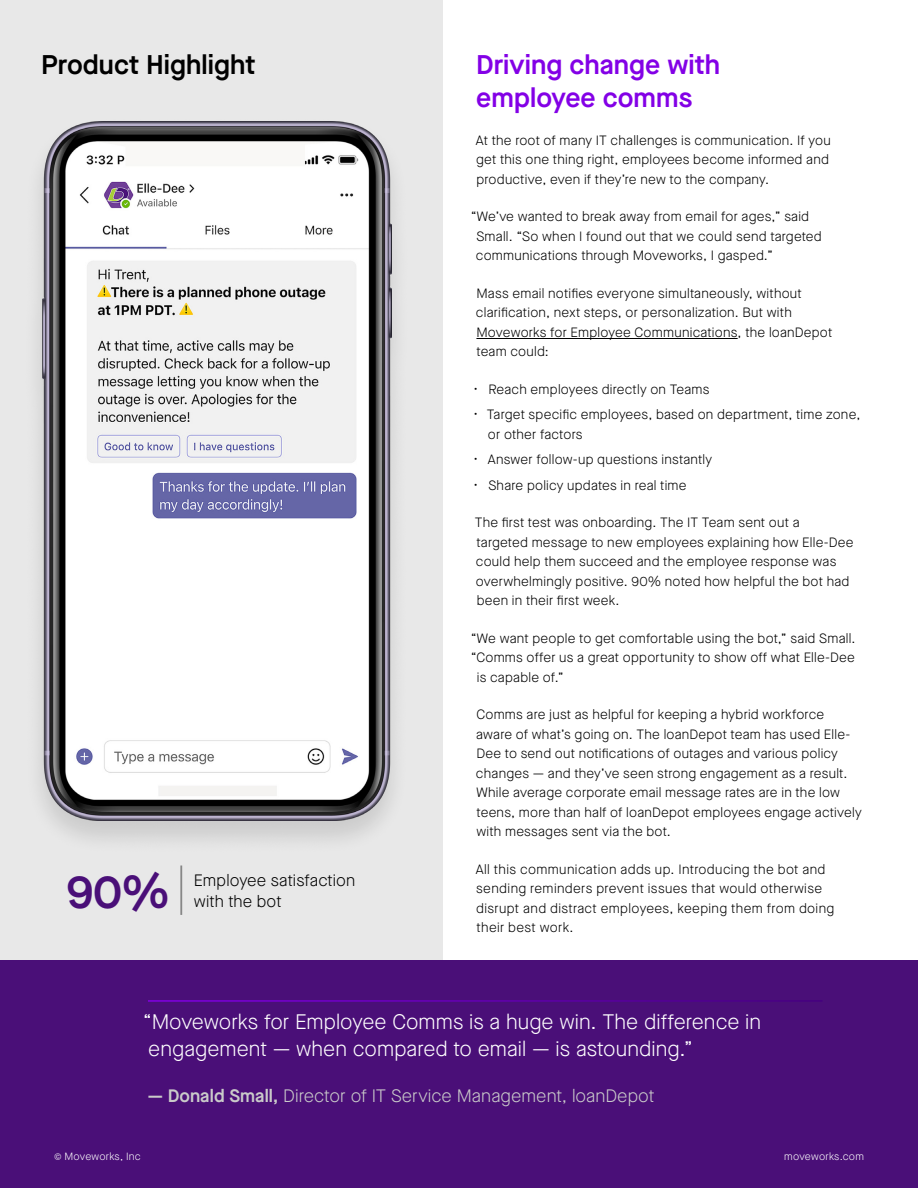
<style>
.page{position:relative;width:918px;height:1188px;background:#fff}
.page>*{position:absolute;margin:0;border:0;box-sizing:border-box;transform-origin:0 0}
.Numbers{font:600 46.5px "Maison Neue";color:#4a0f78}
.Header_1{font:600 27px/33px "Maison Neue";color:#8300e6}
.Header_1-2{font:600 27px "Maison Neue";color:#000}
.Quote_1{font:300 21px/27px "Maison Neue";letter-spacing:.005em;color:#fff}
.Quote_Name_1{font:300 18px "Maison Neue";color:#cacaca}
.Body_Large{font:300 16.5px "Maison Neue";letter-spacing:.005em;color:#000}
.Body{font:300 13.5px/19.5px "Maison Neue";letter-spacing:.015em;color:#000}
.t1{font:300 10.5px "Maison Neue";letter-spacing:.02em;color:#fff}
.s1{font-weight:600}
</style>
<div class="page">
<div style="left:0;top:960px;width:918px;height:228px;background:#4a0f78"></div>
<div style="left:0;top:0;width:442px;height:960px;background:#e8e8e8"></div>
<hr style="left:180px;top:866px;width:2px;height:49px;background:#878787">
<hr style="left:476px;top:338px;width:262px;height:1px;background:#000">
<div style="left:22px;top:116px;width:390px;height:740px;background:#000;opacity:.12"></div>
<img style="left:43px;top:121px;width:348px;height:699px">
<hr style="left:148px;top:1000px;width:675px;height:2px;background:#fff">
<p class="Header_1-2" style="left:41px;top:46px;width:216px">Product Highlight</p>
<p class="Numbers" style="left:67px;top:859px;width:105px">90%</p>
<p class="Body_Large" style="left:194px;top:869px;width:163px">Employee satisfaction</p>
<p class="Body_Large" style="left:194px;top:890px;width:89px">with the bot</p>
<p class="Header_1" style="left:476px;top:48px;width:245px">Driving change with employee comms</p>
<p class="Body" style="left:476px;top:130px;width:356px">At the root of many IT challenges is communication. If you get this one thing right, employees become informed and productive, even if they’re new to the company.</p>
<p class="Body" style="left:476px;top:207px;width:347px;text-indent:-5px">“We’ve wanted to break away from email for ages,” said<br>Small. “So when I found out that we could send targeted communications through Moveworks, I gasped.”</p>
<p class="Body" style="left:476px;top:283px;width:358px">Mass email notifies everyone simultaneously, without clarification, next steps, or personalization. But with Moveworks for Employee Communications, the loanDepot team could:</p>
<p class="Body" style="left:474px;top:379px;width:237px">• Reach employees directly on Teams</p>
<p class="Body" style="left:488px;top:405px;width:374px;text-indent:-14px">• Target specific employees, based on department, time zone, or other factors</p>
<p class="Body" style="left:474px;top:450px;width:240px">• Answer follow-up questions instantly</p>
<p class="Body" style="left:474px;top:475px;width:215px">• Share policy updates in real time</p>
<p class="Body" style="left:475px;top:513px;width:380px">The first test was onboarding. The IT Team sent out a targeted message to new employees explaining how Elle-Dee could help them succeed and the employee response was overwhelmingly positive. 90% noted how helpful the bot had been in their first week.</p>
<p class="Body" style="left:471px;top:628px;width:386px">“We want people to get comfortable using the bot,” said Small.</p>
<p class="Body" style="left:471px;top:648px;width:386px">“Comms offer us a great opportunity to show off what Elle-Dee</p>
<p class="Body" style="left:477px;top:667px;width:88px">is capable of.”</p>
<p class="Body" style="left:476px;top:705px;width:387px">Comms are just as helpful for keeping a hybrid workforce aware of what’s going on. The loanDepot team has used Elle-Dee to send out notifications of outages and various policy changes — and they’ve seen strong engagement as a result.<br>While average corporate email message rates are in the low teens, more than half of loanDepot employees engage actively with messages sent via the bot.</p>
<p class="Body" style="left:476px;top:859px;width:360px">All this communication adds up. Introducing the bot and sending reminders prevent issues that would otherwise disrupt and distract employees, keeping them from doing their best work.</p>
<p class="Quote_1" style="left:143px;top:1008px;width:620px">“Moveworks for Employee Comms is a huge win. The difference in engagement — when compared to email — is astounding.”</p>
<p class="Quote_Name_1" style="left:148px;top:1084px;width:508px"><span class="s1">— Donald Small,</span> Director of IT Service Management, loanDepot</p>
<p class="t1" style="left:54px;top:1149px;width:88px">© Moveworks, Inc</p>
<p class="t1" style="left:784px;top:1149px;width:81px">moveworks.com</p>
</div>
